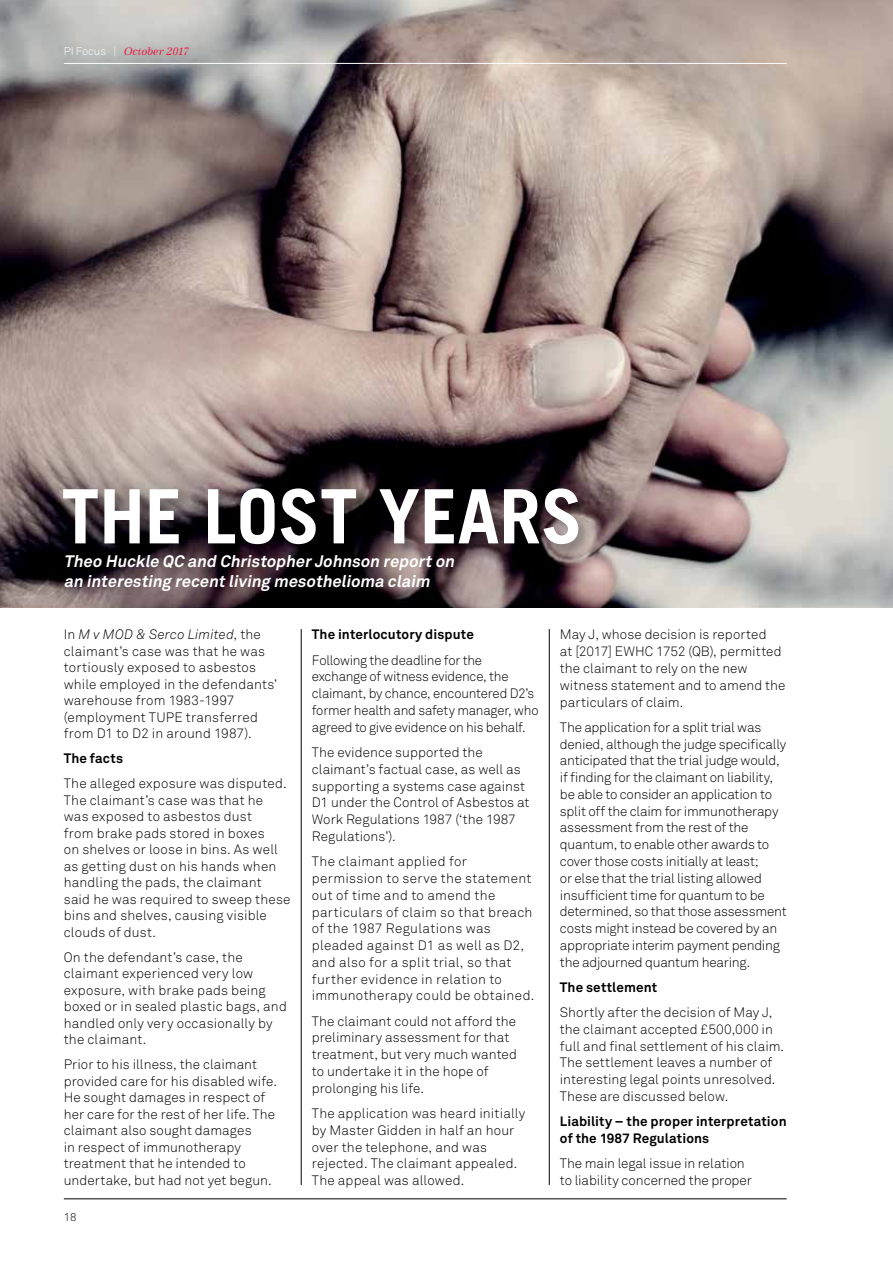
<style>
.page{position:relative;width:893px;height:1263px;background:#fff}
.page>*{position:absolute;margin:0;border:0;box-sizing:border-box;transform-origin:0 0}
.t1{font:700 75px "Trade Gothic";color:#fff}
.t2{font:italic 700 16.5px/19.8px "Akkurat";color:#fff}
.t3{font:300 13.5px/16.5px "Akkurat";letter-spacing:.005em;color:#000}
.t4{font:300 13.5px/16.8px "Akkurat";letter-spacing:-.015em;color:#000}
.t5{font:300 13.5px/16.8px "Akkurat";letter-spacing:.025em;color:#000}
.t6{font:700 13.5px/16.8px "Akkurat";letter-spacing:.01em;color:#000}
.t7{font:italic 11.25px "URW Antiqua";color:#ed1846}
.t8{font:300 11.25px "Akkurat";color:#000}
.s1{font-family:"Akkurat";font-weight:300;font-style:normal;color:#fff}
.s2{font-style:italic}
</style>
<div class="page">
<hr style="left:64px;top:1198px;width:723px;height:1px;background:#000">
<hr style="left:301px;top:629px;width:1px;height:556px;background:#000">
<hr style="left:549px;top:629px;width:1px;height:556px;background:#000">
<img style="left:0;top:0;width:893px;height:608px">
<hr style="left:64px;top:63px;width:723px;height:1px;background:#fff">
<div style="left:61px;top:487px;width:531px;height:71px;background:#000;opacity:.3"></div>
<p class="t7" style="left:64px;top:46px;width:127px"><span class="s1">PI Focus |</span> October 2017</p>
<h1 class="t1" style="left:62px;top:470px;width:523px">THE LOST YEARS</h1>
<p class="t2" style="left:64px;top:551px;width:396px">Theo Huckle QC and ChristopherJohnson reporton an interesting recentliving mesothelioma claim</p>
<p class="t3" style="left:64px;top:627px;width:215px">In <span class="s2">M v MOD &amp; Serco Limited</span>, the claimant’s case was that he was tortiously exposed to asbestos while employed in the defendants’ warehouse from 1983-1997 (employment TUPE transferred from D1 to D2 in around 1987).</p>
<p class="t6" style="left:64px;top:750px;width:61px">The facts</p>
<p class="t3" style="left:64px;top:776px;width:228px">The alleged exposure was disputed.<br>The claimant’s case was that he was exposed to asbestos dust<br>from brake pads stored in boxes<br>on shelves or loose in bins. As well as getting dust on his hands when handling the pads, the claimant said he was required to sweep these bins and shelves, causing visible clouds of dust.</p>
<p class="t3" style="left:64px;top:949px;width:225px">On the defendant’s case, the claimant experienced very low exposure, with brake pads being boxed or in sealed plastic bags, and handled only very occasionally by the claimant.</p>
<p class="t3" style="left:64px;top:1057px;width:215px">Prior to his illness, the claimant provided care for his disabled wife.<br>He sought damages in respect of her care for the rest of her life. The claimant also sought damages<br>in respect of immunotherapy treatment that he intended to undertake, but had not yet begun.</p>
<p class="t8" style="left:64px;top:1210px;width:14px">18</p>
<p class="t6" style="left:312px;top:626px;width:163px">The interlocutory dispute</p>
<p class="t4" style="left:312px;top:652px;width:228px">Following the deadline for the exchange of witness evidence, the claimant, by chance, encountered D2’s former health and safety manager, who agreed to give evidence on his behalf.</p>
<p class="t3" style="left:312px;top:744px;width:219px">The evidence supported the claimant’s factual case, as well as supporting a systems case against<br>D1 under the Control of Asbestos at<br>Work Regulations 1987 (‘the 1987<br>Regulations’).</p>
<p class="t5" style="left:312px;top:853px;width:224px">The claimant applied for permission to serve the statement out of time and to amend the particulars of claim so that breach of the 1987 Regulations was pleaded against D1 as well as D2, and also for a split trial, so that further evidence in relation to immunotherapy could be obtained.</p>
<p class="t3" style="left:312px;top:1013px;width:207px">The claimant could not afford the preliminary assessment for that treatment, but very much wanted to undertake it in the hope of prolonging his life.</p>
<p class="t3" style="left:312px;top:1105px;width:215px">The application was heard initially by Master Gidden in half an hour over the telephone, and was rejected. The claimant appealed.<br>The appeal was allowed.</p>
<p class="t3" style="left:560px;top:627px;width:227px">May J, whose decision is reported<br>at [2017] EWHC 1752 (QB), permitted the claimant to rely on the new witness statement and to amend the particulars of claim.</p>
<p class="t4" style="left:560px;top:719px;width:228px">The application for a split trial was denied, although the judge specifically anticipated that the trial judge would, if finding for the claimant on liability, be able to consider an application to split off the claim for immunotherapy assessment from the rest of the quantum, to enable other awards to cover those costs initially at least;<br>or else that the trial listing allowed insufficient time for quantum to be determined, so that those assessment costs might instead be covered by an appropriate interim payment pending the adjourned quantum hearing.</p>
<p class="t6" style="left:560px;top:979px;width:99px">The settlement</p>
<p class="t3" style="left:560px;top:1004px;width:226px">Shortly after the decision of May J, the claimant accepted £500,000 in full and final settlement of his claim.<br>The settlement leaves a number of interesting legal points unresolved.<br>These are discussed below.</p>
<p class="t6" style="left:560px;top:1113px;width:228px">Liability – the proper interpretation of the 1987 Regulations</p>
<p class="t3" style="left:560px;top:1155px;width:194px">The main legal issue in relation to liability concerned the proper</p>
</div>
